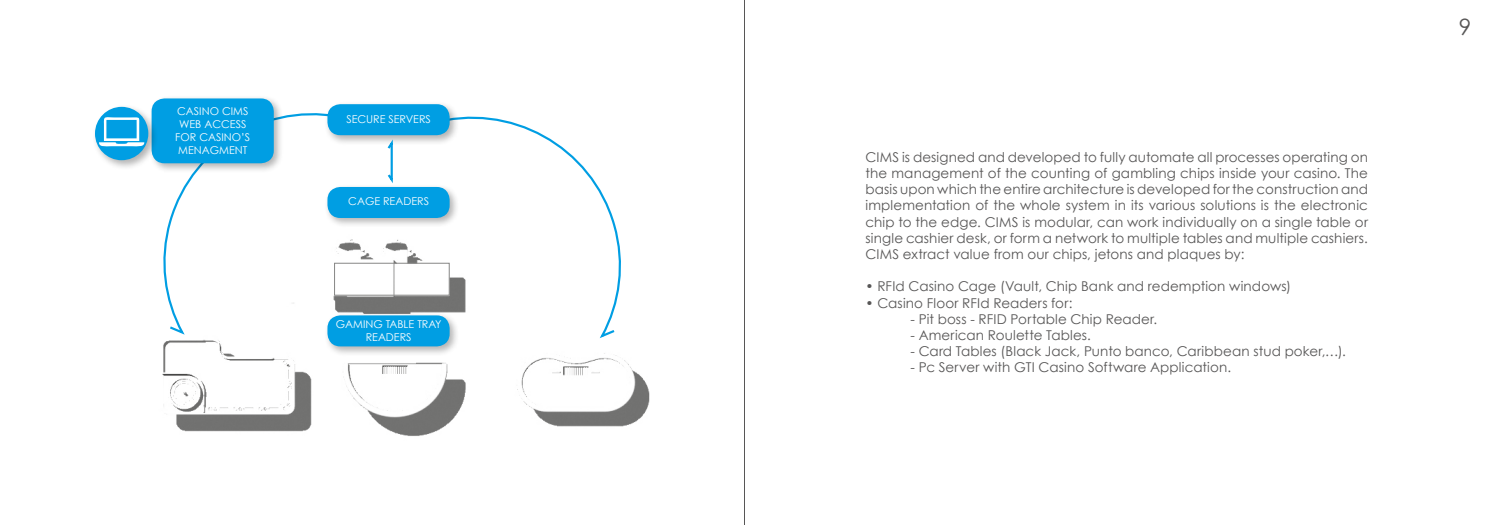
<style>
.page{position:relative;width:1489px;height:525px;background:#fff}
.page>*{position:absolute;margin:0;border:0;box-sizing:border-box;transform-origin:0 0}
.t1{font:22.5px "Century Gothic";color:#575656}
.t2{font:13.5px/16.2px "Century Gothic";letter-spacing:.01em;color:#575656;text-align:justify}
.t3{font:10.75px/12.9px "Century Gothic";color:#fff;text-align:center}
</style>
<div class="page">
<hr style="left:744px;top:0;width:1px;height:524px;background:#575656">
<img style="left:162px;top:239px;width:487px;height:197px">
<svg style="left:162px;top:113px;width:194px;height:224px"></svg>
<div style="left:324px;top:183px;width:136px;height:45px;background:#000;opacity:.3"></div>
<div style="left:327px;top:187px;width:122px;height:31px;background:#009ee3;border-radius:13px"></div>
<div style="left:324px;top:312px;width:136px;height:44px;background:#000;opacity:.3"></div>
<div style="left:327px;top:315px;width:122px;height:31px;background:#009ee3;border-radius:13px"></div>
<svg style="left:428px;top:116px;width:200px;height:224px"></svg>
<div style="left:324px;top:101px;width:136px;height:44px;background:#000;opacity:.3"></div>
<div style="left:327px;top:104px;width:122px;height:31px;background:#009ee3;border-radius:13px"></div>
<div style="left:148px;top:95px;width:136px;height:78px;background:#000;opacity:.3"></div>
<div style="left:152px;top:98px;width:122px;height:65px;background:#009ee3;border-radius:13px"></div>
<svg style="left:385px;top:136px;width:9px;height:51px"></svg>
<div style="left:92px;top:103px;width:67px;height:67px;background:#000;opacity:.3"></div>
<div style="left:95px;top:107px;width:53px;height:53px;background:#009ee3;border-radius:50%"></div>
<svg style="left:99px;top:117px;width:45px;height:30px"></svg>
<div style="left:334px;top:263px;width:115px;height:32px;border:1px solid #878786"></div>
<p class="t3" style="left:175px;top:105px;width:76px">CASINO CIMS<br>WEB ACCESS<br>FOR CASINO’S<br>MENAGMENT</p>
<p class="t3" style="left:346px;top:113px;width:86px">SECURE SERVERS</p>
<p class="t3" style="left:348px;top:194px;width:82px">CAGE READERS</p>
<p class="t3" style="left:336px;top:317px;width:107px">GAMING TABLE TRAY<br>READERS</p>
<p class="t2" style="left:865px;top:148px;width:504px">CIMS is designed and developed to fully automate all processes operating on the management of the counting of gambling chips inside your casino. The basis upon which the entire architecture is developed for the construction and implementation of the whole system in its various solutions is the electronic chip to the edge. CIMS is modular, can work individually on a single table or single cashier desk, or form a network to multiple tables and multiple cashiers.<br>CIMS extract value from our chips, jetons and plaques by:</p>
<p class="t2" style="left:865px;top:278px;width:427px">• RFId Casino Cage (Vault, Chip Bank and redemption windows)</p>
<p class="t2" style="left:865px;top:294px;width:208px">• Casino Floor RFId Readers for:</p>
<p class="t2" style="left:910px;top:310px;width:248px">- Pit boss - RFID Portable Chip Reader.</p>
<p class="t2" style="left:910px;top:326px;width:182px">- American Roulette Tables.</p>
<p class="t2" style="left:910px;top:343px;width:437px">- Card Tables (Black Jack, Punto banco, Caribbean stud poker,…).</p>
<p class="t2" style="left:910px;top:359px;width:322px">- Pc Server with GTI Casino Software Application.</p>
<h1 class="t1" style="left:1458px;top:13px;width:14px">9</h1>
</div>
